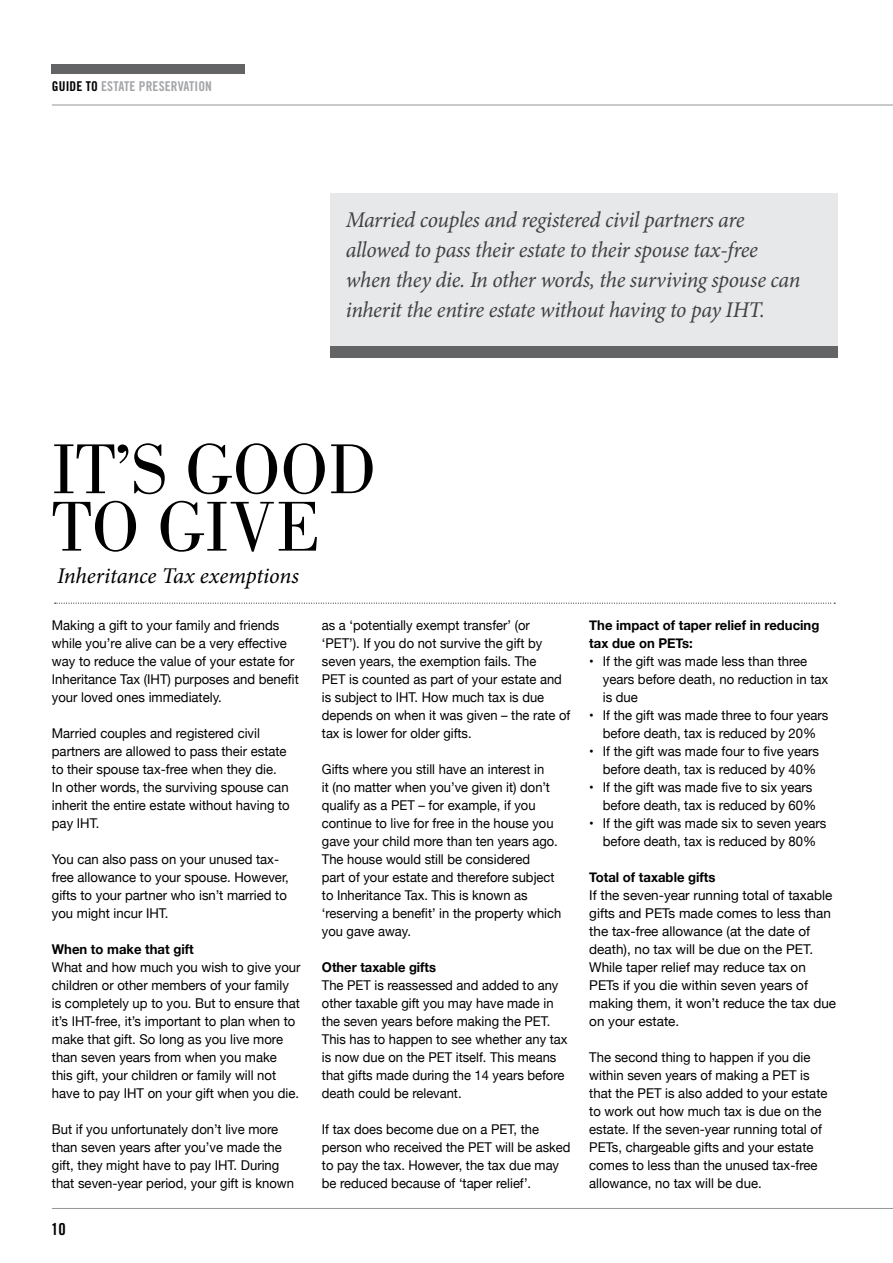
<style>
.page{position:relative;width:893px;height:1263px;background:#fff}
.page>*{position:absolute;margin:0;border:0;box-sizing:border-box;transform-origin:0 0}
.t1{font:73.05px/57.4px "Bodoni";color:#000}
.t2{font:italic 22.5px/30px "Minion Pro";letter-spacing:-.02em;color:#414042}
.t3{font:italic 22.5px "Minion Pro";letter-spacing:-.005em;color:#000}
.t4{font:16.5px "Trade Gothic Bold Cond Twenty";color:#000}
.t5{font:13.5px/18px "Helvetica Neue";color:#000}
.t6{font:13.5px/18px "Helvetica Neue";color:#000;scale:.96 1}
.t7{font:700 13.5px/18px "Helvetica Neue";color:#000}
.t8{font:13.5px "Trade Gothic Bold Cond Twenty";letter-spacing:.01em;color:#a3a5a8}
.t9{font:700 13.5px "Helvetica Neue";color:#000;scale:.96 1}
.s1{color:#000}
</style>
<div class="page">
<hr style="left:52px;top:1208px;width:841px;height:1px;background:#939598">
<hr style="left:52px;top:105px;width:841px;height:1px;background:#939598">
<div style="left:51px;top:65px;width:193px;height:9px;background:#636466"></div>
<svg style="left:55px;top:603px;width:780px;height:1px"></svg>
<div style="left:330px;top:193px;width:508px;height:163px;background:#e7e8e9"></div>
<div style="left:330px;top:346px;width:507px;height:11px;background:#636466"></div>
<p class="t8" style="left:52px;top:78px;width:162px"><span class="s1">GUIDE TO</span> ESTATE PRESERVATION</p>
<h2 class="t2" style="left:346px;top:205px;width:456px">Married couples and registered civil partners are allowed to pass their estate to their spouse tax-free when they die. In other words, the surviving spouse can inherit the entire estate without having to pay IHT.</h2>
<h1 class="t1" style="left:52px;top:440px;width:325px">IT’S GOOD<br>TO GIVE</h1>
<h2 class="t3" style="left:57px;top:561px;width:244px">Inheritance Tax exemptions</h2>
<p class="t5" style="left:52px;top:616px;width:248px">Making a gift to your family and friends while you’re alive can be a very effective way to reduce the value of your estate for Inheritance Tax (IHT) purposes and benefit your loved ones immediately.</p>
<p class="t5" style="left:52px;top:724px;width:239px">Married couples and registered civil partners are allowed to pass their estate to their spouse tax-free when they die.<br>In other words, the surviving spouse can inherit the entire estate without having to pay IHT.</p>
<p class="t5" style="left:52px;top:850px;width:238px">You can also pass on your unused tax&shy;free allowance to your spouse. However, gifts to your partner who isn’t married to you might incur IHT.</p>
<p class="t7" style="left:52px;top:940px;width:143px">When to make that gift</p>
<p class="t5" style="left:52px;top:958px;width:250px">What and how much you wish to give your children or other members of your family is completely up to you. But to ensure that it’s IHT-free, it’s important to plan when to make that gift. So long as you live more than seven years from when you make this gift, your children or family will not have to pay IHT on your gift when you die.</p>
<p class="t5" style="left:52px;top:1120px;width:244px">But if you unfortunately don’t live more than seven years after you’ve made the gift, they might have to pay IHT. During that seven-year period, your gift is known</p>
<p class="t6" style="left:322px;top:616px;width:260px">as a ‘potentially exempt transfer’ (or ‘PET’). If you do not survive the gift by seven years, the exemption fails. The<br>PET is counted as part of your estate and is subject to IHT. How much tax is due depends on when it was given – the rate of tax is lower for older gifts.</p>
<p class="t6" style="left:322px;top:760px;width:251px">Gifts where you still have an interest in<br>it (no matter when you’ve given it) don’t qualify as a PET – for example, if you continue to live for free in the house you gave your child more than ten years ago.<br>The house would still be considered<br>part of your estate and therefore subject to Inheritance Tax. This is known as ‘reserving a benefit’ in the property which you gave away.</p>
<p class="t9" style="left:322px;top:959px;width:120px">Other taxable gifts</p>
<p class="t6" style="left:322px;top:976px;width:257px">The PET is reassessed and added to any other taxable gift you may have made in the seven years before making the PET.<br>This has to happen to see whether any tax is now due on the PET itself. This means that gifts made during the 14 years before death could be relevant.</p>
<p class="t6" style="left:322px;top:1120px;width:260px">If tax does become due on a PET, the person who received the PET will be asked to pay the tax. However, the tax due may be reduced because of ‘taper relief’.</p>
<p class="t4" style="left:51px;top:1219px;width:16px">10</p>
<p class="t7" style="left:589px;top:616px;width:232px">The impact of taper relief in reducing tax due on PETs:</p>
<p class="t5" style="left:603px;top:652px;width:227px;text-indent:-14px">• If the gift was made less than three years before death, no reduction in tax is due</p>
<p class="t5" style="left:589px;top:706px;width:241px;text-align:center">• If the gift was made three to four years before death, tax is reduced by 20%</p>
<p class="t5" style="left:589px;top:742px;width:231px;text-align:right">• If the gift was made four to five years before death, tax is reduced by 40%</p>
<p class="t5" style="left:589px;top:778px;width:228px;text-align:right">• If the gift was made five to six years before death, tax is reduced by 60%</p>
<p class="t5" style="left:589px;top:814px;width:239px;text-align:center">• If the gift was made six to seven years before death, tax is reduced by 80%</p>
<p class="t7" style="left:589px;top:868px;width:128px">Total of taxable gifts</p>
<p class="t5" style="left:589px;top:886px;width:248px">If the seven-year running total of taxable gifts and PETs made comes to less than the tax-free allowance (at the date of death), no tax will be due on the PET.<br>While taper relief may reduce tax on PETs if you die within seven years of making them, it won’t reduce the tax due on your estate.</p>
<p class="t5" style="left:589px;top:1048px;width:240px">The second thing to happen if you die within seven years of making a PET is that the PET is also added to your estate to work out how much tax is due on the estate. If the seven-year running total of PETs, chargeable gifts and your estate comes to less than the unused tax-free allowance, no tax will be due.</p>
</div>
